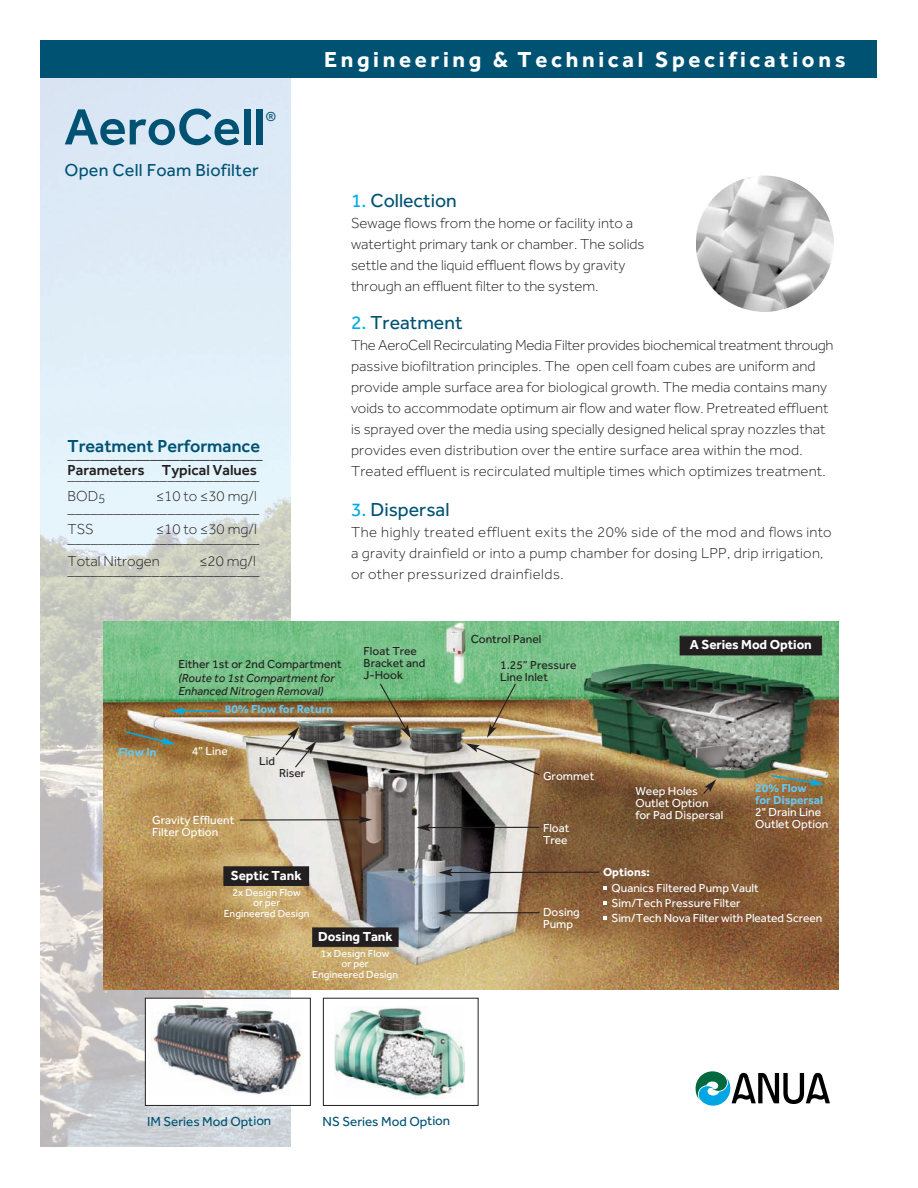
<style>
.page{position:relative;width:918px;height:1188px;background:#fff}
.page>*{position:absolute;margin:0;border:0;box-sizing:border-box;transform-origin:0 0}
.t1{font:500 52.5px "Effra";color:#005273}
.t2{font:700 22.5px "Effra";letter-spacing:.165em;color:#fff}
.t3{font:19.5px "Effra";color:#005273}
.t4{font:18px "Effra";letter-spacing:.01em;color:#005273}
.t5{font:500 18px "Effra";color:#005273}
.t6{font:300 15px/21px "Effra";letter-spacing:.005em;color:#231f20}
.t7{font:500 15px/16.2px "Effra";color:#231f20}
.t8{font:700 13.5px "Effra";letter-spacing:-.005em;color:#fff}
.t9{font:13.5px "Effra";letter-spacing:-.01em;color:#005273}
.t10{font:12px/12px "Effra";color:#fff}
.t11{font:12px/12px "Effra";color:#231f20}
.t12{font:italic 12px/13.5px "Effra";color:#231f20}
.t13{font:700 12px/12px "Effra";letter-spacing:-.005em;color:#68c6f0}
.t14{font:700 12px "Effra";color:#fff}
.t15{font:10.5px/10.5px "Effra";color:#fff;text-align:center}
.s1{color:#00abe7}
</style>
<div class="page">
<img style="left:40px;top:78px;width:250px;height:1069px">
<img style="left:104px;top:621px;width:735px;height:369px">
<div style="left:40px;top:40px;width:838px;height:38px;background:#005273"></div>
<svg style="left:696px;top:1071px;width:134px;height:35px"></svg>
<img style="left:697px;top:176px;width:136px;height:136px">
<svg style="left:770px;top:774px;width:54px;height:12px"></svg>
<svg style="left:124px;top:730px;width:51px;height:14px"></svg>
<hr style="left:182px;top:710px;width:38px;height:2px;background:#00abe7">
<svg style="left:171px;top:707px;width:14px;height:8px"></svg>
<svg style="left:702px;top:779px;width:14px;height:16px"></svg>
<svg style="left:274px;top:727px;width:43px;height:42px;background:#b4afa6"></svg>
<svg style="left:417px;top:824px;width:123px;height:7px"></svg>
<svg style="left:238px;top:816px;width:134px;height:7px"></svg>
<svg style="left:439px;top:869px;width:161px;height:7px"></svg>
<img style="left:466px;top:682px;width:75px;height:94px">
<svg style="left:438px;top:909px;width:103px;height:8px"></svg>
<svg style="left:379px;top:682px;width:32px;height:57px;background:#7a845f"></svg>
<div style="left:681px;top:637px;width:140px;height:18px;background:#231f20"></div>
<div style="left:680px;top:636px;width:142px;height:19px;border:1px solid #231f20"></div>
<svg style="left:603px;top:886px;width:4px;height:4px"></svg>
<svg style="left:603px;top:901px;width:4px;height:4px"></svg>
<svg style="left:603px;top:916px;width:4px;height:4px"></svg>
<div style="left:313px;top:928px;width:85px;height:18px;background:#231f20"></div>
<div style="left:312px;top:928px;width:87px;height:19px;border:1px solid #231f20"></div>
<div style="left:224px;top:867px;width:84px;height:18px;background:#231f20"></div>
<div style="left:223px;top:866px;width:86px;height:20px;border:1px solid #231f20"></div>
<div style="left:145px;top:998px;width:165px;height:107px;background:#fff"></div>
<img style="left:151px;top:1004px;width:151px;height:91px">
<div style="left:145px;top:998px;width:166px;height:108px;border:1px solid #231f20"></div>
<img style="left:335px;top:1008px;width:129px;height:90px">
<div style="left:323px;top:998px;width:155px;height:108px;border:1px solid #231f20"></div>
<h1 class="t1" style="left:64px;top:96px;width:202px">AeroCell</h1>
<p class="t9" style="left:265px;top:109px;width:12px">®</p>
<p class="t4" style="left:64px;top:159px;width:196px">Open Cell Foam Biofilter</p>
<p class="t5" style="left:68px;top:435px;width:194px">Treatment Performance</p>
<p class="t7" style="left:68px;top:446px;width:196px">__________________________<br>Parameters Typical Values</p>
<p class="t6" style="left:68px;top:465px;width:193px">_________________________<br>BOD<sub>5</sub></p>
<p class="t6" style="left:68px;top:490px;width:193px;line-height:12px;text-align:right">≤10 to ≤30 mg/l _________________________</p>
<p class="t6" style="left:68px;top:519px;width:28px">TSS</p>
<p class="t6" style="left:156px;top:519px;width:102px">≤10 to ≤30 mg/l</p>
<p class="t6" style="left:68px;top:527px;width:193px;line-height:22.5px">_________________________<br>Total Nitrogen</p>
<p class="t6" style="left:199px;top:550px;width:58px">≤20 mg/l</p>
<p class="t6" style="left:68px;top:559px;width:193px">_________________________</p>
<h2 class="t2" style="left:324px;top:46px;width:523px">Engineering &amp; Technical Specifications</h2>
<h3 class="t3" style="left:351px;top:189px;width:107px"><span class="s1">1.</span> Collection</h3>
<p class="t6" style="left:351px;top:213px;width:295px">Sewage flows from the home or facility into a watertight primary tank or chamber. The solids settle and the liquid effluent flows by gravity through an effluent filter to the system.</p>
<h3 class="t3" style="left:351px;top:311px;width:113px"><span class="s1">2.</span> Treatment</h3>
<p class="t6" style="left:351px;top:334px;width:484px">The AeroCell Recirculating Media Filter provides biochemical treatment through passive biofiltration principles. The open cell foam cubes are uniform and provide ample surface area for biological growth. The media contains many voids to accommodate optimum air flow and water flow. Pretreated effluent is sprayed over the media using specially designed helical spray nozzles that provides even distribution over the entire surface area within the mod.<br>Treated effluent is recirculated multiple times which optimizes treatment.</p>
<h3 class="t3" style="left:351px;top:498px;width:100px"><span class="s1">3.</span> Dispersal</h3>
<p class="t6" style="left:351px;top:522px;width:482px">The highly treated effluent exits the 20% side of the mod and flows into a gravity drainfield or into a pump chamber for dosing LPP, drip irrigation, or other pressurized drainfields.</p>
<p class="t13" style="left:118px;top:746px;width:40px">Flow In</p>
<p class="t11" style="left:178px;top:658px;width:165px">Either 1st or 2nd Compartment</p>
<p class="t12" style="left:178px;top:671px;width:158px">(Route to 1st Compartment for<br>Enhanced Nitrogen Removal)</p>
<p class="t13" style="left:225px;top:703px;width:110px">80% Flow for Return</p>
<p class="t10" style="left:192px;top:745px;width:38px">4” Line</p>
<p class="t11" style="left:259px;top:755px;width:17px">Lid</p>
<p class="t11" style="left:279px;top:766px;width:28px">Riser</p>
<p class="t10" style="left:152px;top:813px;width:84px">Gravity Effluent<br>Filter Option</p>
<p class="t8" style="left:231px;top:867px;width:72px">Septic Tank</p>
<p class="t15" style="left:224px;top:887px;width:87px">2x Design Flow<br>or per<br>Engineered Design</p>
<p class="t11" style="left:364px;top:645px;width:63px">Float Tree<br>Bracket and<br>J-Hook</p>
<p class="t8" style="left:318px;top:928px;width:76px">Dosing Tank</p>
<p class="t15" style="left:312px;top:948px;width:87px">1x Design Flow<br>or per<br>Engineered Design</p>
<p class="t11" style="left:471px;top:633px;width:72px">Control Panel</p>
<p class="t11" style="left:500px;top:659px;width:78px">1.25” Pressure<br>Line Inlet</p>
<p class="t8" style="left:690px;top:637px;width:124px">A Series Mod Option</p>
<p class="t10" style="left:543px;top:770px;width:53px">Grommet</p>
<p class="t10" style="left:543px;top:822px;width:28px">Float<br>Tree</p>
<p class="t10" style="left:635px;top:785px;width:89px">Weep Holes<br>Outlet Option for Pad Dispersal</p>
<p class="t13" style="left:755px;top:781px;width:69px">20% Flow for Dispersal</p>
<p class="t10" style="left:755px;top:806px;width:75px">2" Drain Line<br>Outlet Option</p>
<p class="t10" style="left:543px;top:906px;width:38px">Dosing<br>Pump</p>
<p class="t14" style="left:603px;top:865px;width:48px">Options:</p>
<p class="t10" style="left:612px;top:880px;width:212px;line-height:15px">Quanics Filtered Pump Vault<br>Sim/Tech Pressure Filter<br>Sim/Tech Nova Filter with Pleated Screen</p>
<p class="t9" style="left:147px;top:1113px;width:126px">IM Series Mod Option</p>
<p class="t9" style="left:323px;top:1113px;width:129px">NS Series Mod Option</p>
</div>
